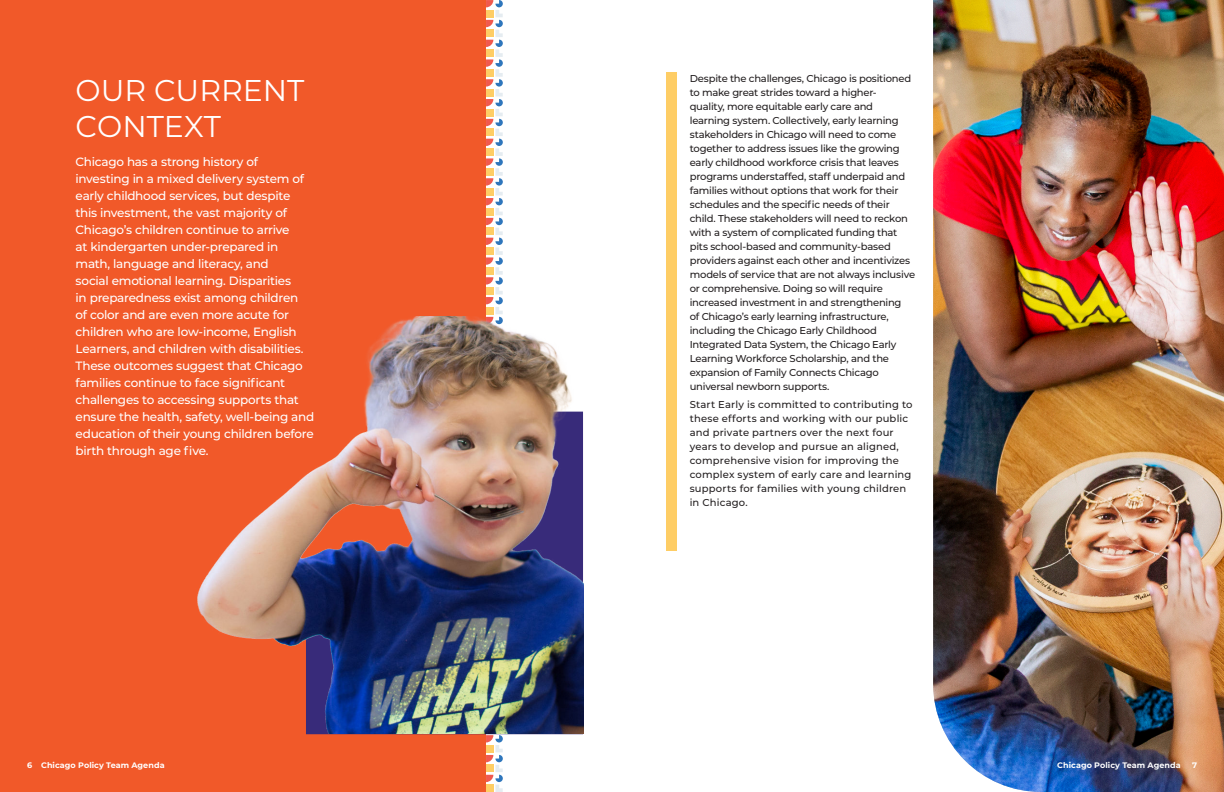
<style>
.page{position:relative;width:1224px;height:792px;background:#fff}
.page>*{position:absolute;margin:0;border:0;box-sizing:border-box;transform-origin:0 0}
.t1{font:100 30px/36px "Montserrat";color:#fff}
.t2{font:500 12px/17px "Montserrat";letter-spacing:-.025em;color:#fff}
.t3{font:500 10px/14px "Montserrat";letter-spacing:-.02em;color:#231f20}
.t4{font:500 10px/14px "Montserrat";letter-spacing:.015em;color:#231f20}
.t5{font:700 8px "Montserrat";letter-spacing:.01em;color:#fff}
</style>
<div class="page">
<img style="left:933px;top:0;width:291px;height:792px">
<div style="left:0;top:0;width:486px;height:792px;background:#f15929"></div>
<div style="left:666px;top:72px;width:10px;height:478px;background:#fecd65"></div>
<svg style="left:486px;top:0;width:17px;height:317px"></svg>
<svg style="left:486px;top:734px;width:17px;height:58px"></svg>
<img style="left:197px;top:317px;width:386px;height:417px">
<h1 class="t1" style="left:76px;top:73px;width:230px">OUR CURRENT<br>CONTEXT</h1>
<p class="t2" style="left:76px;top:153px;width:240px">Chicago has a strong history of investing in a mixed delivery system of early childhood services, but despite this investment, the vast majority of Chicago’s children continue to arrive<br>at kindergarten under-prepared in math, language and literacy, and<br>social emotional learning. Disparities<br>in preparedness exist among children<br>of color and are even more acute for children who are low-income, English Learners, and children with disabilities.<br>These outcomes suggest that Chicago families continue to face significant challenges to accessing supports that ensure the health, safety, well-being and education of their young children before birth through age five.</p>
<p class="t3" style="left:690px;top:71px;width:227px">Despite the challenges, Chicago is positioned to make great strides toward a higher-<br>quality, more equitable early care and learning system. Collectively, early learning stakeholders in Chicago will need to come together to address issues like the growing early childhood workforce crisis that leaves programs understaffed, staff underpaid and families without options that work for their schedules and the specific needs of their child. These stakeholders will need to reckon with a system of complicated funding that pits school-based and community-based providers against each other and incentivizes models of service that are not always inclusive or comprehensive. Doing so will require increased investment in and strengthening<br>of Chicago’s early learning infrastructure, including the Chicago Early Childhood Integrated Data System, the Chicago Early Learning Workforce Scholarship, and the expansion of Family Connects Chicago universal newborn supports.</p>
<p class="t4" style="left:690px;top:398px;width:224px">Start Early is committed to contributing to these efforts and working with our public and private partners over the next four years to develop and pursue an aligned, comprehensive vision for improving the complex system of early care and learning supports for families with young children in Chicago.</p>
<p class="t5" style="left:27px;top:762px;width:139px">6 Chicago Policy Team Agenda</p>
<p class="t5" style="left:1057px;top:762px;width:125px">Chicago Policy Team Agenda</p>
<p class="t5" style="left:1192px;top:762px;width:6px">7</p>
</div>
